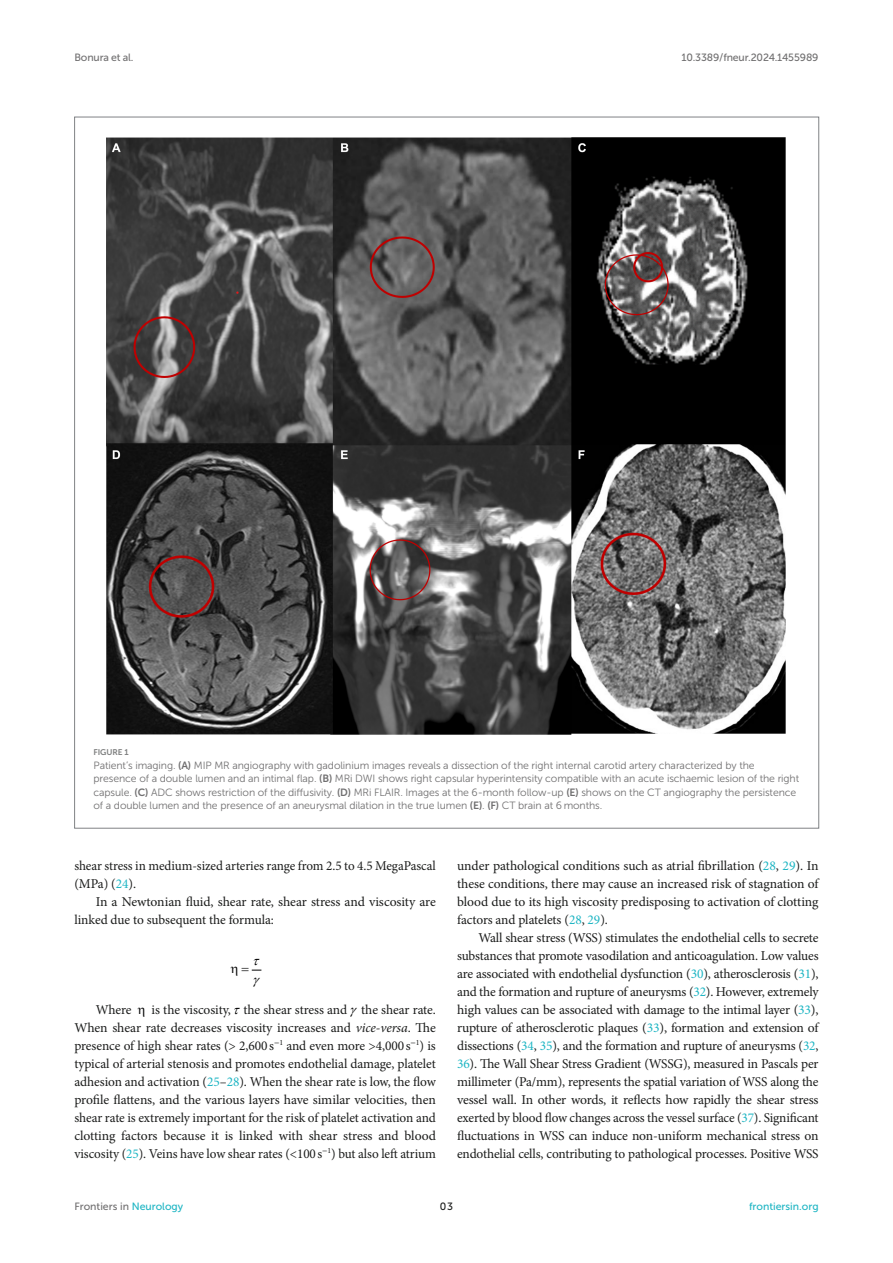
<style>
.page{position:relative;width:893px;height:1263px;background:#fff}
.page>*{position:absolute;margin:0;border:0;box-sizing:border-box;transform-origin:0 0}
.TEXT{font:13.5px/18px "Minion Pro";letter-spacing:-.01em;color:#1b1c1b;text-align:justify}
.FIG_LEG{font:10.5px/13.5px "Museo Sans 300";letter-spacing:-.01em;color:#706f70}
.t1{font:10.5px "Museo Sans 500";letter-spacing:-.015em;color:#706f70}
.t2{font:10.5px "Museo Sans 500";color:#1db5c3}
.t3{font:10.5px "Museo Sans 500";color:#1b1c1b}
.FIG_HD{font:8.25px "Museo Sans 700";letter-spacing:-.01em;color:#7e7f7f}
.s1{font-family:"Museo Sans 700"}
.s2{color:#1db5c3}
.s3{font-style:italic}
</style>
<div class="page">
<img style="left:106px;top:137px;width:680px;height:598px">
<svg style="left:251px;top:969px;width:10px;height:2px"></svg>
<p class="t1" style="left:74px;top:51px;width:61px">Bonura et al.</p>
<p class="t1" style="left:681px;top:51px;width:139px">10.3389/fneur.2024.1455989</p>
<p class="FIG_HD" style="left:94px;top:748px;width:37px">FIGURE 1</p>
<p class="FIG_LEG" style="left:94px;top:758px;width:707px">Patient’s imaging. <span class="s1">(A)</span> MIP MR angiography with gadolinium images reveals a dissection of the right internal carotid artery characterized by the presence of a double lumen and an intimal flap. <span class="s1">(B)</span> MRi DWI shows right capsular hyperintensity compatible with an acute ischaemic lesion of the right capsule. <span class="s1">(C)</span> ADC shows restriction of the diffusivity. <span class="s1">(D)</span> MRi FLAIR. Images at the 6-month follow-up <span class="s1">(E)</span> shows on the CT angiography the persistence of a double lumen and the presence of an aneurysmal dilation in the true lumen <span class="s1">(E)</span>. <span class="s1">(F)</span> CT brain at 6 months.</p>
<p class="TEXT" style="left:74px;top:857px;width:363px">shear stress in medium-sized arteries range from 2.5 to 4.5 MegaPascal (MPa) (<span class="s2">24</span>).</p>
<p class="TEXT" style="left:74px;top:893px;width:363px;text-indent:21px">In a Newtonian fluid, shear rate, shear stress and viscosity are linked due to subsequent the formula:</p>
<p class="TEXT" style="left:74px;top:1001px;width:363px;text-indent:77px">is the viscosity, the shear stress and the shear rate.<br>When shear rate decreases viscosity increases and <span class="s3">vice-versa</span>. The presence of high shear rates (&gt; 2,600s<sup>−</sup><sup>1</sup> and even more &gt;4,000s<sup>−</sup><sup>1</sup>) is typical of arterial stenosis and promotes endothelial damage, platelet adhesion and activation (<span class="s2">25</span>–<span class="s2">28</span>). When the shear rate is low, the flow profile flattens, and the various layers have similar velocities, then shear rate is extremely important for the risk of platelet activation and clotting factors because it is linked with shear stress and blood viscosity (<span class="s2">25</span>). Veins have low shear rates (&lt;100s<sup>−</sup><sup>1</sup>) but also left atrium</p>
<p class="TEXT" style="left:96px;top:1001px;width:37px">Where</p>
<p class="TEXT" style="left:457px;top:857px;width:363px">under pathological conditions such as atrial fibrillation (<span class="s2">28</span>, <span class="s2">29</span>). In these conditions, there may cause an increased risk of stagnation of blood due to its high viscosity predisposing to activation of clotting factors and platelets (<span class="s2">28</span>, <span class="s2">29</span>).</p>
<p class="TEXT" style="left:457px;top:929px;width:363px;text-indent:21px">Wall shear stress (WSS) stimulates the endothelial cells to secrete substances that promote vasodilation and anticoagulation. Low values are associated with endothelial dysfunction (<span class="s2">30</span>), atherosclerosis (<span class="s2">31</span>), and the formation and rupture of aneurysms (<span class="s2">32</span>). However, extremely high values can be associated with damage to the intimal layer (<span class="s2">33</span>), rupture of atherosclerotic plaques (<span class="s2">33</span>), formation and extension of dissections (<span class="s2">34</span>, <span class="s2">35</span>), and the formation and rupture of aneurysms (<span class="s2">32</span>, <span class="s2">36</span>). The Wall Shear Stress Gradient (WSSG), measured in Pascals per millimeter (Pa/mm), represents the spatial variation of WSS along the vessel wall. In other words, it reflects how rapidly the shear stress exerted by blood flow changes across the vessel surface (<span class="s2">37</span>). Significant fluctuations in WSS can induce non-uniform mechanical stress on endothelial cells, contributing to pathological processes. Positive WSS</p>
<p class="t1" style="left:74px;top:1200px;width:110px">Frontiers in <span class="s2">Neurology</span></p>
<p class="t3" style="left:440px;top:1200px;width:15px">03</p>
<p class="t2" style="left:749px;top:1200px;width:71px">frontiersin.org</p>
</div>
